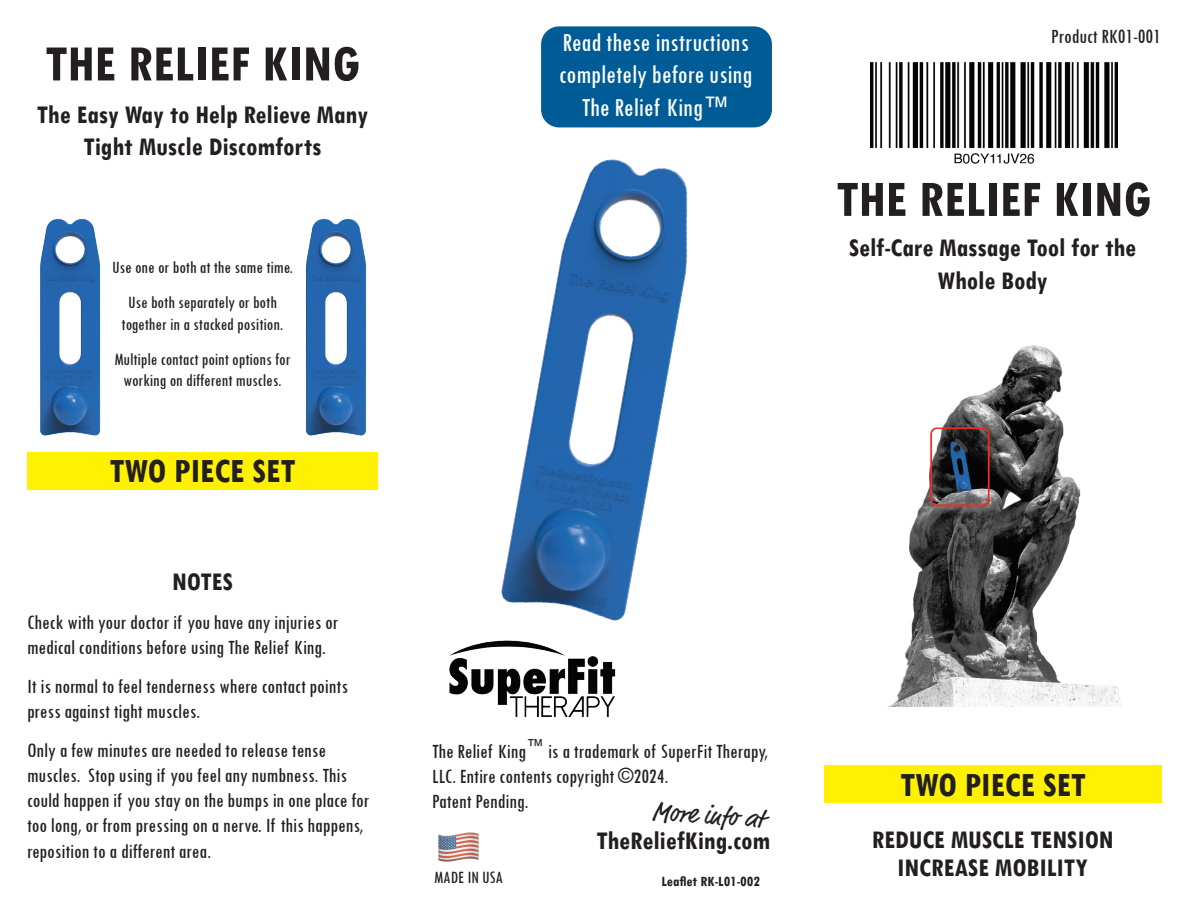
<style>
.page{position:relative;width:1188px;height:918px;background:#fff}
.page>*{position:absolute;margin:0;border:0;box-sizing:border-box;transform-origin:0 0}
.t1{font:700 condensed 54px "Tw Cen";color:#231f20}
.t2{font:700 condensed 36px "Tw Cen";color:#231f20}
.t3{font:700 condensed 27px/32.4px "Tw Cen";color:#231f20;text-align:center}
.t4{font:condensed 27px/32.4px "Tw Cen";color:#fff;text-align:center}
.t5{font:27px "Market OT";color:#231f20}
.t6{font:condensed 21px/25.2px "Tw Cen";color:#231f20}
.t7{font:condensed 18px/35.1px "Tw Cen";color:#231f20;text-align:center}
.t8{font:700 condensed 15px "Tw Cen";color:#231f20}
</style>
<div class="page">
<div style="left:27px;top:452px;width:351px;height:38px;background:#fff101"></div>
<img style="left:306px;top:218px;width:61px;height:218px">
<img style="left:40px;top:218px;width:61px;height:218px">
<img style="left:449px;top:674px;width:167px;height:43px">
<img style="left:449px;top:113px;width:323px;height:561px">
<div style="left:541px;top:26px;width:231px;height:101px;background:#005c97;border-radius:18px"></div>
<div style="left:824px;top:765px;width:338px;height:38px;background:#fff101"></div>
<img style="left:889px;top:345px;width:232px;height:361px">
<img style="left:870px;top:62px;width:247px;height:102px">
<h1 class="t1" style="left:45px;top:31px;width:317px">THE RELIEF KING</h1>
<p class="t3" style="left:37px;top:98px;width:333px">The Easy Way to Help Relieve Many<br>Tight Muscle Discomforts</p>
<p class="t7" style="left:112px;top:249px;width:182px">Use one or both at the same time.<br>Use both separately or both</p>
<p class="t7" style="left:114px;top:306px;width:178px">together in a stacked position.<br>Multiple contact point options for</p>
<p class="t7" style="left:123px;top:363px;width:160px">working on different muscles.</p>
<h2 class="t2" style="left:110px;top:449px;width:187px">TWO PIECE SET</h2>
<p class="t3" style="left:172px;top:565px;width:62px">NOTES</p>
<p class="t6" style="left:27px;top:609px;width:313px">Check with your doctor if you have any injuries or medical conditions before using The Relief King.</p>
<p class="t6" style="left:27px;top:673px;width:323px">It is normal to feel tenderness where contact points press against tight muscles.</p>
<p class="t6" style="left:27px;top:737px;width:344px">Only a few minutes are needed to release tense muscles. Stop using if you feel any numbness. This could happen if you stay on the bumps in one place for too long, or from pressing on a nerve. If this happens, reposition to a different area.</p>
<p class="t4" style="left:559px;top:25px;width:195px">Read these instructions completely before using<br>The Relief King™</p>
<p class="t6" style="left:432px;top:738px;width:337px">The Relief King<sup>™</sup> is a trademark of SuperFit Therapy,<br>LLC. Entire contents copyright ©2024.<br>Patent Pending.</p>
<p class="t5" style="left:653px;top:795px;width:114px;rotate:4deg">More info at</p>
<p class="t3" style="left:596px;top:824px;width:175px">TheReliefKing.com</p>
<p class="t7" style="left:434px;top:859px;width:71px">MADE IN USA</p>
<p class="t8" style="left:662px;top:872px;width:100px">Leaflet RK-L01-002</p>
<p class="t6" style="left:1051px;top:23px;width:111px">Product RK01-001</p>
<h1 class="t1" style="left:836px;top:166px;width:317px">THE RELIEF KING</h1>
<p class="t3" style="left:849px;top:231px;width:289px">Self-Care Massage Tool for the<br>Whole Body</p>
<h2 class="t2" style="left:900px;top:762px;width:187px">TWO PIECE SET</h2>
<p class="t3" style="left:872px;top:825px;width:243px;line-height:27.8px">REDUCE MUSCLE TENSION<br>INCREASE MOBILITY</p>
</div>
